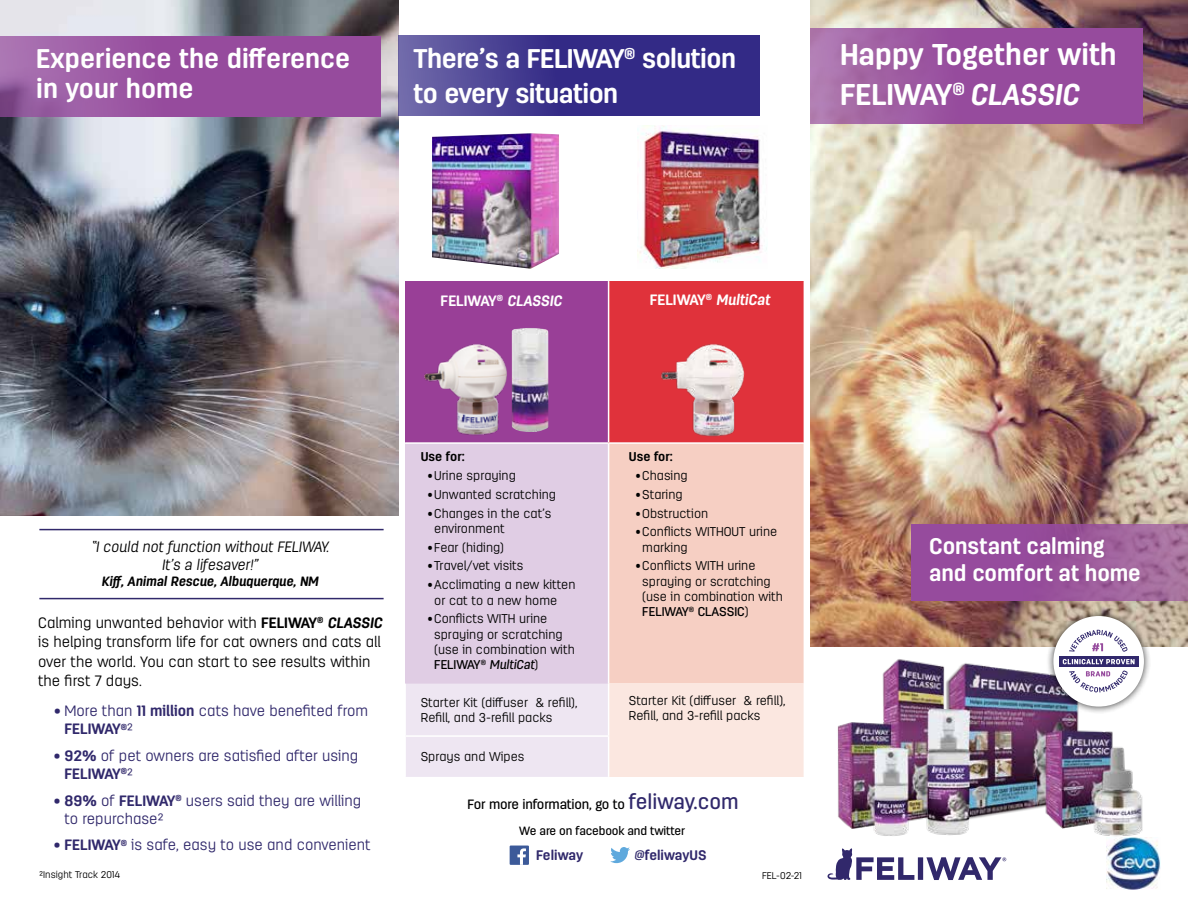
<style>
.page{position:relative;width:1188px;height:918px;background:#fff}
.page>*{position:absolute;margin:0;border:0;box-sizing:border-box;transform-origin:0 0}
.t1{font:700 30px/40.3px "Antartida Rounded";color:#fff}
.t2{font:700 27px/34.5px "Antartida Rounded";letter-spacing:-.02em;color:#fff}
.t3{font:700 27px/30px "Antartida Rounded";color:#fff}
.t4{font:700 22.5px/27px "Antartida Rounded";letter-spacing:-.01em;color:#fff}
.t5{font:300 15px/18px "Antartida Rounded";color:#30286b}
.t6{font:300 15px/19.5px "Antartida Rounded";color:#000}
.t7{font:italic 300 15px/18px "Antartida Rounded";color:#000;text-align:center}
.t8{font:italic 700 15px "Antartida Rounded";color:#fff}
.t9{font:700 15px "Antartida Rounded";color:#fff}
.t10{font:700 13.8px "Antartida Rounded";color:#30286b}
.t11{font:500 13.5px "Antartida Rounded";letter-spacing:-.015em;color:#000}
.t12{font:italic 700 13.5px "Antartida Rounded";color:#000}
.t13{font:300 12.75px/15.3px "Antartida Rounded";color:#000}
.t14{font:700 12.75px "Antartida Rounded";color:#000}
.t15{font:500 12px "Antartida Rounded";letter-spacing:-.015em;color:#000}
.t16{font:300 9.75px "Antartida Rounded";color:#000}
.s1{font-style:italic}
.s2{font-style:normal}
.s3{font-weight:700}
.s4{font-weight:700;font-style:italic}
.s5{font-weight:500}
.s6{font-weight:500;font-style:italic}
.s7{font-size:21px;color:#30286b}
</style>
<div class="page">
<img style="left:810px;top:0;width:378px;height:647px">
<img style="left:1107px;top:841px;width:53px;height:48px">
<svg style="left:827px;top:848px;width:179px;height:32px"></svg>
<svg style="left:911px;top:525px;width:277px;height:76px;background:#9a569b"></svg>
<img style="left:0;top:0;width:398px;height:515px">
<svg style="left:0;top:36px;width:381px;height:80px;background:#9852a0"></svg>
<div style="left:510px;top:846px;width:19px;height:19px;background:#3c5a99"></div>
<svg style="left:517px;top:848px;width:9px;height:17px"></svg>
<svg style="left:610px;top:847px;width:20px;height:16px"></svg>
<img style="left:837px;top:659px;width:316px;height:184px">
<svg style="left:810px;top:29px;width:333px;height:95px;background:#9b55a0"></svg>
<svg style="left:398px;top:35px;width:362px;height:81px;background:#41388e"></svg>
<div style="left:405px;top:281px;width:204px;height:162px;background:#993f97"></div>
<div style="left:609px;top:281px;width:195px;height:162px;background:#e0323b"></div>
<div style="left:405px;top:443px;width:204px;height:241px;background:#e0cde4"></div>
<div style="left:609px;top:443px;width:195px;height:241px;background:#f6cfc3"></div>
<div style="left:406px;top:684px;width:202px;height:93px;background:#eee6f2"></div>
<div style="left:609px;top:684px;width:195px;height:93px;background:#fbe7e0"></div>
<hr style="left:608px;top:281px;width:1px;height:161px;background:#fff">
<hr style="left:404px;top:735px;width:205px;height:2px;background:#fff">
<hr style="left:405px;top:442px;width:204px;height:2px;background:#fff">
<hr style="left:609px;top:442px;width:196px;height:2px;background:#fff">
<hr style="left:608px;top:444px;width:1px;height:240px;background:#fff">
<img style="left:512px;top:328px;width:36px;height:104px">
<img style="left:424px;top:338px;width:94px;height:97px">
<img style="left:661px;top:344px;width:84px;height:93px">
<img style="left:432px;top:133px;width:127px;height:136px">
<img style="left:637px;top:126px;width:130px;height:143px">
<hr style="left:39px;top:529px;width:345px;height:1px;background:#31286b">
<hr style="left:39px;top:598px;width:345px;height:1px;background:#31286b">
<div style="left:1046px;top:609px;width:105px;height:105px;background:#000;opacity:.75"></div>
<div style="left:1053px;top:616px;width:91px;height:91px;background:#fff;border-radius:50%"></div>
<svg style="left:1059px;top:656px;width:79px;height:11px"></svg>
<svg style="left:1063px;top:659px;width:72px;height:5px"></svg>
<svg style="left:1069px;top:630px;width:59px;height:22px"></svg>
<svg style="left:1069px;top:670px;width:59px;height:23px"></svg>
<h2 class="t3" style="left:36px;top:44px;width:316px">Experience the difference in your home</h2>
<h2 class="t2" style="left:414px;top:42px;width:324px">There’s a FELIWAY<sup>®</sup> solution to every situation</h2>
<h1 class="t1" style="left:840px;top:34px;width:278px">Happy Together with<br>FELIWAY<sup>®</sup> <span class="s1">CLASSIC</span></h1>
<p class="t9" style="left:441px;top:292px;width:123px">FELIWAY<sup>®</sup> <span class="s1">CLASSIC</span></p>
<p class="t8" style="left:650px;top:292px;width:122px"><span class="s2">FELIWAY</span><sup>®</sup> MultiCat</p>
<p class="t7" style="left:91px;top:538px;width:239px">“I could not function without FELIWAY.<br>It’s a lifesaver!”</p>
<p class="t12" style="left:102px;top:574px;width:218px">Kiff, Animal Rescue, Albuquerque, NM</p>
<p class="t6" style="left:38px;top:613px;width:345px">Calming unwanted behavior with <span class="s3">FELIWAY</span><sup>®</sup> <span class="s4">CLASSIC </span>is helping transform life for cat owners and cats all over the world. You can start to see results within the first 7 days.</p>
<p class="t5" style="left:65px;top:702px;width:305px;text-indent:-10px"><span class="s3">•</span> More than <span class="s3">11 million</span> cats have benefited from<br><span class="s3">FELIWAY</span><sup>®</sup>²</p>
<p class="t5" style="left:64px;top:747px;width:295px;text-indent:-10px"><span class="s3">• 92%</span> of pet owners are satisfied after using<br><span class="s3">FELIWAY</span><sup>®</sup>²</p>
<p class="t5" style="left:64px;top:792px;width:298px;text-indent:-10px"><span class="s3">• 89%</span> of <span class="s3">FELIWAY</span><sup>®</sup> users said they are willing to repurchase²</p>
<p class="t5" style="left:54px;top:836px;width:318px"><span class="s3">• FELIWAY</span><sup>®</sup> is safe, easy to use and convenient</p>
<p class="t16" style="left:39px;top:870px;width:82px">²Insight Track 2014</p>
<p class="t14" style="left:421px;top:450px;width:46px">Use for:</p>
<p class="t13" style="left:427px;top:468px;width:90px">•Urine spraying</p>
<p class="t13" style="left:427px;top:487px;width:130px">•Unwanted scratching</p>
<p class="t13" style="left:434px;top:506px;width:119px;text-indent:-7px">•Changes in the cat’s environment</p>
<p class="t13" style="left:427px;top:540px;width:78px">•Fear (hiding)</p>
<p class="t13" style="left:427px;top:559px;width:97px">•Travel/vet visits</p>
<p class="t13" style="left:434px;top:577px;width:143px;text-indent:-7px">•Acclimating a new kitten or cat to a new home</p>
<p class="t13" style="left:434px;top:611px;width:142px;text-indent:-7px">•Conflicts WITH urine spraying or scratching (use in combination with<br><span class="s5">FELIWAY</span><sup>®</sup> <span class="s6">MultiCat</span>)</p>
<p class="t14" style="left:629px;top:450px;width:46px">Use for:</p>
<p class="t13" style="left:636px;top:468px;width:54px">•Chasing</p>
<p class="t13" style="left:636px;top:487px;width:49px">•Staring</p>
<p class="t13" style="left:636px;top:506px;width:74px">•Obstruction</p>
<p class="t13" style="left:642px;top:524px;width:136px;text-indent:-7px">•Conflicts WITHOUT urine marking</p>
<p class="t13" style="left:642px;top:559px;width:142px;text-indent:-7px">•Conflicts WITH urine spraying or scratching (use in combination with<br><span class="s5">FELIWAY</span><sup>®</sup> <span class="s5">CLASSIC</span>)</p>
<p class="t13" style="left:421px;top:695px;width:158px">Starter Kit (diffuser &amp; refill),<br>Refill, and 3-refill packs</p>
<p class="t13" style="left:629px;top:693px;width:158px">Starter Kit (diffuser &amp; refill),<br>Refill, and 3-refill packs</p>
<p class="t13" style="left:421px;top:749px;width:105px">Sprays and Wipes</p>
<p class="t11" style="left:467px;top:797px;width:273px">For more information, go to <span class="s7">feliway.com</span></p>
<p class="t10" style="left:536px;top:848px;width:49px">Feliway</p>
<p class="t10" style="left:634px;top:847px;width:74px">@feliwayUS</p>
<p class="t15" style="left:519px;top:824px;width:167px">We are on facebook and twitter</p>
<p class="t16" style="left:762px;top:870px;width:41px">FEL-02-21</p>
<h3 class="t4" style="left:929px;top:533px;width:213px">Constant calming and comfort at home</h3>
</div>
